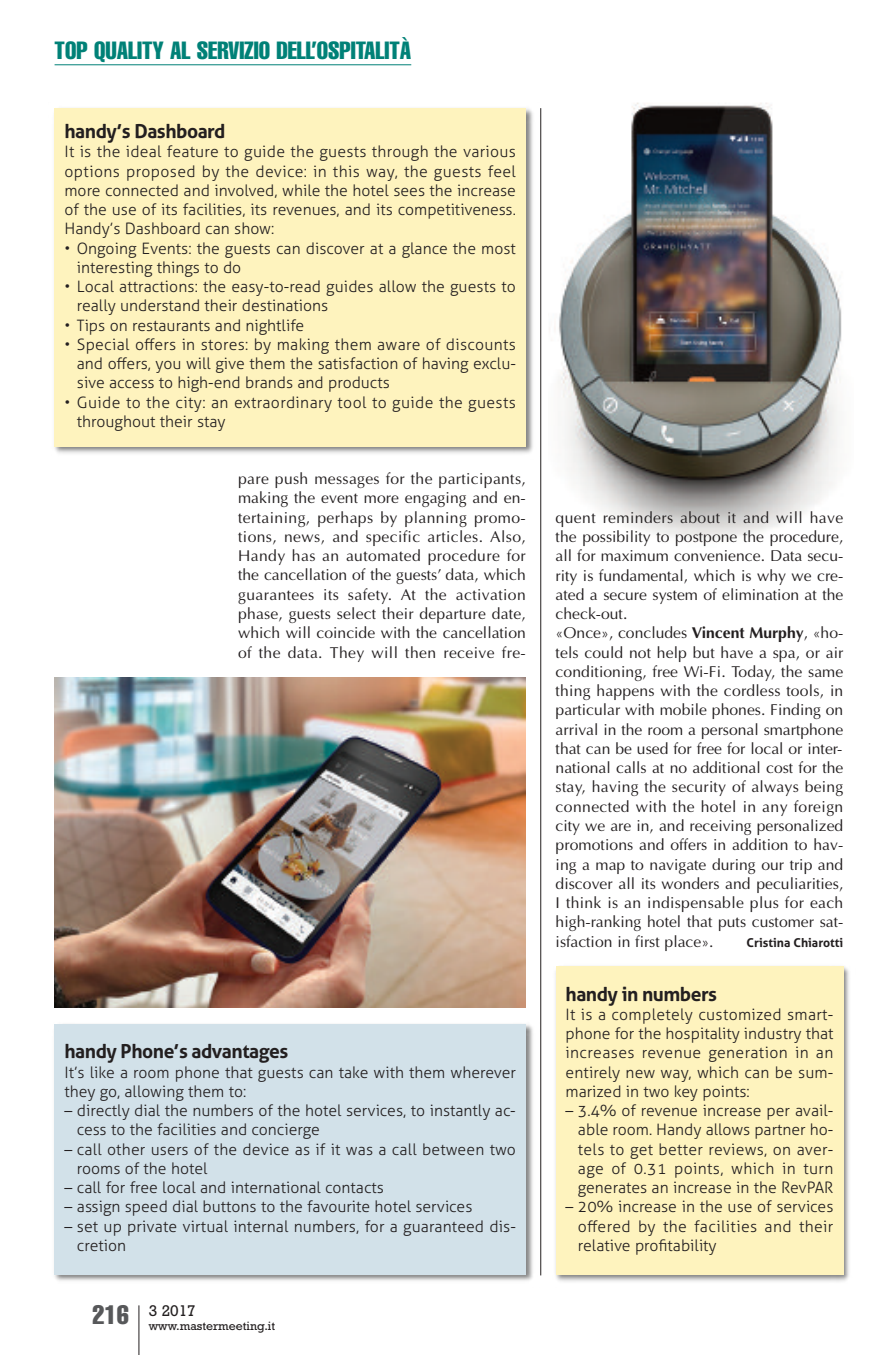
<style>
.page{position:relative;width:893px;height:1355px;background:#fff}
.page>*{position:absolute;margin:0;border:0;box-sizing:border-box;transform-origin:0 0}
.t1{font:extra-condensed 24.5px "Helvetica";color:#008177}
.t2{font:700 19.25px "Aller";letter-spacing:-.025em;color:#231f20}
.t3{font:300 15.75px/19.2px "Aller";color:#231f20}
.t4{font:15.75px/19.2px "Optima";color:#231f20;text-align:justify}
.t5{font:300 15.75px/19.2px "Aller";letter-spacing:.025em;color:#231f20}
.t6{font:15.75px "Rockwell";color:#231f20}
.t7{font:12.25px "Rockwell";color:#231f20}
.t8{font:700 12.25px "Aller";color:#231f20}
.s1{font-weight:700}
</style>
<div class="page">
<hr style="left:138px;top:1305px;width:1px;height:49px;background:#231f20">
<hr style="left:55px;top:64px;width:356px;height:1px;background:#008177">
<hr style="left:540px;top:108px;width:1px;height:1167px;background:#231f20">
<img style="left:54px;top:108px;width:479px;height:346px">
<div style="left:55px;top:108px;width:471px;height:338px;background:#fef3be"></div>
<img style="left:555px;top:966px;width:294px;height:316px">
<div style="left:556px;top:966px;width:287px;height:308px;background:#fef3be"></div>
<img style="left:54px;top:1024px;width:479px;height:257px">
<div style="left:55px;top:1024px;width:471px;height:250px;background:#d2e1e9"></div>
<img style="left:55px;top:677px;width:471px;height:330px">
<img style="left:554px;top:102px;width:288px;height:436px">
<h1 class="t1" style="left:55px;top:42px;width:358px">TOP QUALITY AL SERVIZIO DELL’OSPITALITÀ</h1>
<p class="t2" style="left:64px;top:119px;width:163px">handy’s Dashboard</p>
<p class="t3" style="left:64px;top:142px;width:453px;text-align:justify">It is the ideal feature to guide the guests through the various options proposed by the device: in this way, the guests feel more connected and involved, while the hotel sees the increase of the use of its facilities, its revenues, and its competitiveness.<br>Handy’s Dashboard can show:</p>
<p class="t3" style="left:77px;top:238px;width:441px;text-indent:-12px">• Ongoing Events: the guests can discover at a glance the most interesting things to do</p>
<p class="t3" style="left:77px;top:277px;width:441px;text-indent:-12px">• Local attractions: the easy-to-read guides allow the guests to really understand their destinations</p>
<p class="t3" style="left:64px;top:315px;width:241px">• Tips on restaurants and nightlife</p>
<p class="t3" style="left:77px;top:335px;width:441px;text-align:justify;text-indent:-12px">• Special offers in stores: by making them aware of discounts and offers, you will give them the satisfaction of having exclu&shy;sive access to high-end brands and products</p>
<p class="t5" style="left:77px;top:392px;width:441px;text-indent:-12px">• Guide to the city: an extraordinary tool to guide the guests throughout their stay</p>
<p class="t4" style="left:238px;top:469px;width:289px">pare push messages for the participants, making the event more engaging and en&shy;tertaining, perhaps by planning promo&shy;tions, news, and specific articles. Also, Handy has an automated procedure for the cancellation of the guests’ data, which guarantees its safety. At the activation phase, guests select their departure date, which will coincide with the cancellation of the data. They will then receive fre-</p>
<p class="t2" style="left:64px;top:1039px;width:225px">handy Phone’s advantages</p>
<p class="t3" style="left:64px;top:1062px;width:453px">It’s like a room phone that guests can take with them wherever they go, allowing them to:</p>
<p class="t3" style="left:77px;top:1100px;width:440px;text-indent:-12px">– directly dial the numbers of the hotel services, to instantly ac&shy;cess to the facilities and concierge</p>
<p class="t3" style="left:77px;top:1139px;width:441px;text-indent:-12px">– call other users of the device as if it was a call between two rooms of the hotel</p>
<p class="t3" style="left:65px;top:1177px;width:321px">– call for free local and international contacts</p>
<p class="t3" style="left:65px;top:1197px;width:409px">– assign speed dial buttons to the favourite hotel services</p>
<p class="t3" style="left:77px;top:1216px;width:441px;text-indent:-12px">– set up private virtual internal numbers, for a guaranteed dis&shy;cretion</p>
<p class="t7" style="left:92px;top:1321px;width:184px"><sup>216</sup> www.mastermeeting.it</p>
<p class="t6" style="left:149px;top:1305px;width:49px">3 2017</p>
<p class="t4" style="left:556px;top:507px;width:289px;text-align:left">quent reminders about it and will have the possibility to postpone the procedure, all for maximum convenience. Data secu&shy;rity is fundamental, which is why we cre&shy;ated a secure system of elimination at the check-out.<br>«Once», concludes <span class="s1">Vincent Murphy</span>, «ho&shy;tels could not help but have a spa, or air conditioning, free Wi-Fi. Today, the same thing happens with the cordless tools, in particular with mobile phones. Finding on arrival in the room a personal smartphone that can be used for free for local or inter&shy;national calls at no additional cost for the stay, having the security of always being connected with the hotel in any foreign city we are in, and receiving personalized promotions and offers in addition to hav&shy;ing a map to navigate during our trip and discover all its wonders and peculiarities, I think is an indispensable plus for each high-ranking hotel that puts customer sat&shy;isfaction in first place».</p>
<p class="t8" style="left:746px;top:934px;width:98px">Cristina Chiarotti</p>
<p class="t2" style="left:566px;top:981px;width:153px">handy in numbers</p>
<p class="t3" style="left:566px;top:1004px;width:269px;text-align:justify">It is a completely customized smart&shy;phone for the hospitality industry that increases revenue generation in an entirely new way, which can be sum&shy;marized in two key points:</p>
<p class="t3" style="left:578px;top:1100px;width:257px;text-align:justify;text-indent:-12px">– 3.4% of revenue increase per avail&shy;able room. Handy allows partner ho&shy;tels to get better reviews, on aver&shy;age of 0.31 points, which in turn generates an increase in the RevPAR</p>
<p class="t3" style="left:578px;top:1197px;width:257px;text-align:justify;text-indent:-12px">– 20% increase in the use of services offered by the facilities and their relative profitability</p>
</div>
